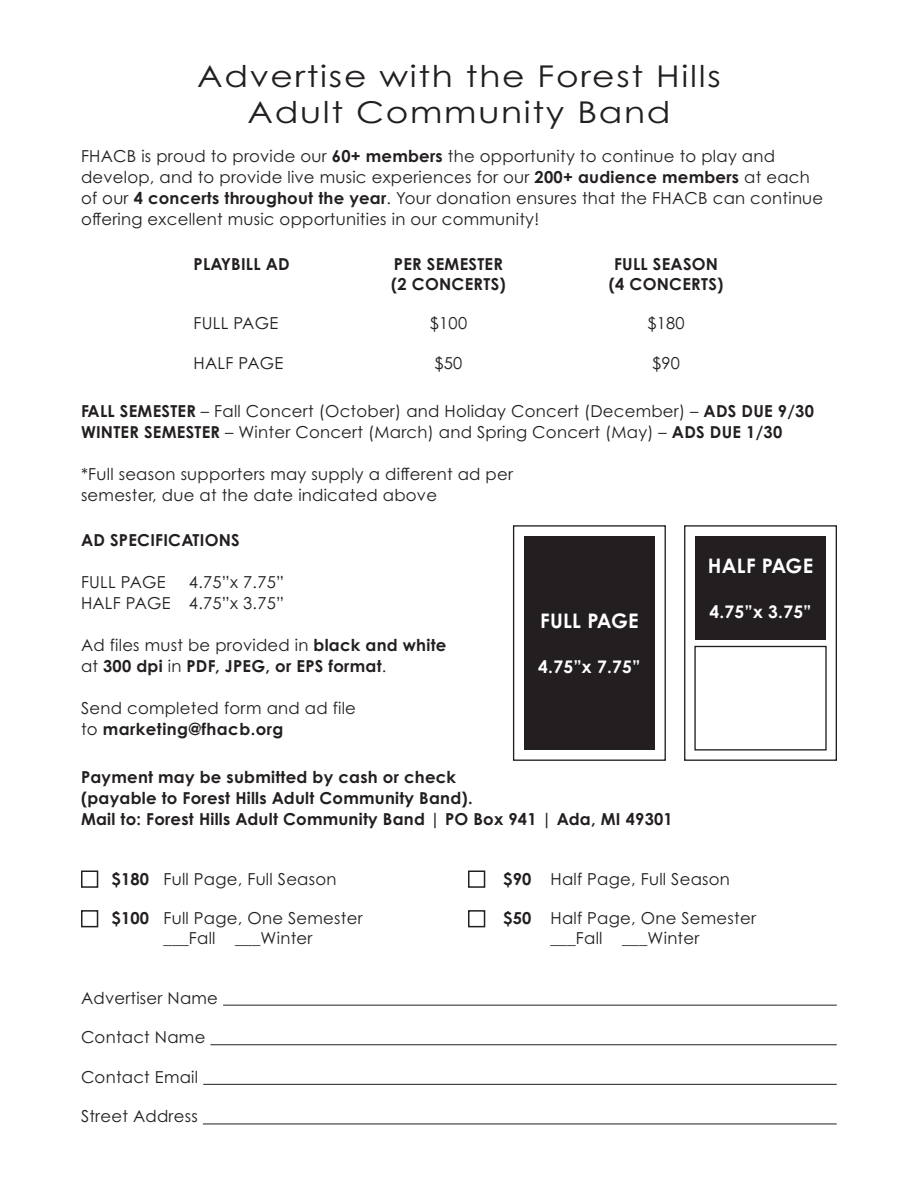
<style>
.page{position:relative;width:918px;height:1188px;background:#fff}
.page>*{position:absolute;margin:0;border:0;box-sizing:border-box;transform-origin:0 0}
.t1{font:30px/36px "Century Gothic Pro";letter-spacing:.05em;color:#231f20;text-align:center;scale:1.15 1}
.t2{font:700 20.1px "Century Gothic Pro";letter-spacing:.015em;color:#fff}
.t3{font:700 17.4px "Century Gothic Pro";letter-spacing:.015em;color:#fff}
.t4{font:16.5px/21px "Century Gothic Pro";letter-spacing:.015em;color:#231f20}
.t5{font:700 16.5px/21px "Century Gothic Pro";letter-spacing:.015em;color:#231f20}
.s1{font-weight:700}
.s2{font-weight:400}
</style>
<div class="page">
<div style="left:513px;top:525px;width:153px;height:236px;border:1px solid #231f20"></div>
<div style="left:524px;top:536px;width:131px;height:214px;background:#231f20"></div>
<div style="left:684px;top:525px;width:153px;height:236px;border:1px solid #231f20"></div>
<div style="left:695px;top:536px;width:131px;height:104px;background:#231f20"></div>
<div style="left:694px;top:646px;width:133px;height:105px;border:1px solid #231f20"></div>
<hr style="left:223px;top:1005px;width:614px;height:1px;background:#231f20">
<hr style="left:210px;top:1044px;width:627px;height:1px;background:#231f20">
<hr style="left:203px;top:1084px;width:634px;height:1px;background:#231f20">
<hr style="left:203px;top:1124px;width:634px;height:1px;background:#231f20">
<div style="left:81px;top:871px;width:17px;height:17px;border:2px solid #231f20"></div>
<div style="left:81px;top:910px;width:17px;height:17px;border:2px solid #231f20"></div>
<div style="left:468px;top:871px;width:17px;height:17px;border:2px solid #231f20"></div>
<div style="left:468px;top:910px;width:17px;height:17px;border:2px solid #231f20"></div>
<h1 class="t1" style="left:197px;top:58px;width:457px">Advertise with the Forest Hills<br>Adult Community Band</h1>
<p class="t4" style="left:81px;top:146px;width:744px">FHACB is proud to provide our <span class="s1">60+ members</span> the opportunity to continue to play and develop, and to provide live music experiences for our <span class="s1">200+ audience members</span> at each of our <span class="s1">4 concerts throughout the year</span>. Your donation ensures that the FHACB can continue offering excellent music opportunities in our community!</p>
<p class="t5" style="left:194px;top:253px;width:98px">PLAYBILL AD</p>
<p class="t5" style="left:394px;top:253px;width:110px">PER SEMESTER</p>
<p class="t5" style="left:614px;top:253px;width:106px">FULL SEASON</p>
<p class="t5" style="left:391px;top:273px;width:116px">(2 CONCERTS)</p>
<p class="t5" style="left:609px;top:273px;width:116px">(4 CONCERTS)</p>
<p class="t4" style="left:194px;top:313px;width:86px">FULL PAGE</p>
<p class="t4" style="left:430px;top:313px;width:39px">$100</p>
<p class="t4" style="left:647px;top:313px;width:39px">$180</p>
<p class="t4" style="left:194px;top:352px;width:91px">HALF PAGE</p>
<p class="t4" style="left:435px;top:352px;width:29px">$50</p>
<p class="t4" style="left:652px;top:352px;width:29px">$90</p>
<p class="t4" style="left:81px;top:400px;width:734px"><span class="s1">FALL SEMESTER</span> – Fall Concert (October) and Holiday Concert (December) – <span class="s1">ADS DUE 9/30<br>WINTER SEMESTER</span> – Winter Concert (March) and Spring Concert (May) – <span class="s1">ADS DUE 1/30</span></p>
<p class="t4" style="left:81px;top:463px;width:434px">*Full season supporters may supply a different ad per semester, due at the date indicated above</p>
<p class="t5" style="left:81px;top:530px;width:160px">AD SPECIFICATIONS</p>
<p class="t4" style="left:81px;top:572px;width:86px">FULL PAGE</p>
<p class="t2" style="left:708px;top:553px;width:107px">HALF PAGE</p>
<p class="t3" style="left:709px;top:601px;width:104px">4.75”x 3.75”</p>
<p class="t4" style="left:81px;top:572px;width:205px;text-align:right">4.75”x 7.75”<br>HALF PAGE 4.75”x 3.75”</p>
<p class="t5" style="left:81px;top:635px;width:367px"><span class="s2">Ad files must be provided in</span> black and white <span class="s2">at</span> 300 dpi <span class="s2">in</span> PDF, JPEG, or EPS format<span class="s2">.</span></p>
<p class="t4" style="left:81px;top:698px;width:277px">Send completed form and ad file to <span class="s1">marketing@fhacb.org</span></p>
<p class="t5" style="left:81px;top:767px;width:593px">Payment may be submitted by cash or check<br>(payable to Forest Hills Adult Community Band).<br>Mail to: Forest Hills Adult Community Band | PO Box 941 | Ada, MI 49301</p>
<p class="t2" style="left:540px;top:608px;width:100px">FULL PAGE</p>
<p class="t3" style="left:538px;top:656px;width:104px">4.75”x 7.75”</p>
<p class="t4" style="left:112px;top:868px;width:227px"><span class="s1">$180</span> Full Page, Full Season</p>
<p class="t4" style="left:112px;top:908px;width:253px;line-height:19.8px;text-align:center"><span class="s1">$100</span> Full Page, One Semester ___Fall ___Winter</p>
<p class="t4" style="left:81px;top:987px;width:139px">Advertiser Name</p>
<p class="t4" style="left:81px;top:1026px;width:126px">Contact Name</p>
<p class="t4" style="left:81px;top:1066px;width:119px">Contact Email</p>
<p class="t4" style="left:81px;top:1106px;width:118px">Street Address</p>
<p class="t4" style="left:503px;top:868px;width:228px"><span class="s1">$90</span> Half Page, Full Season</p>
<p class="t4" style="left:503px;top:908px;width:254px;line-height:19.8px;text-align:center"><span class="s1">$50</span> Half Page, One Semester ___Fall ___Winter</p>
</div>
